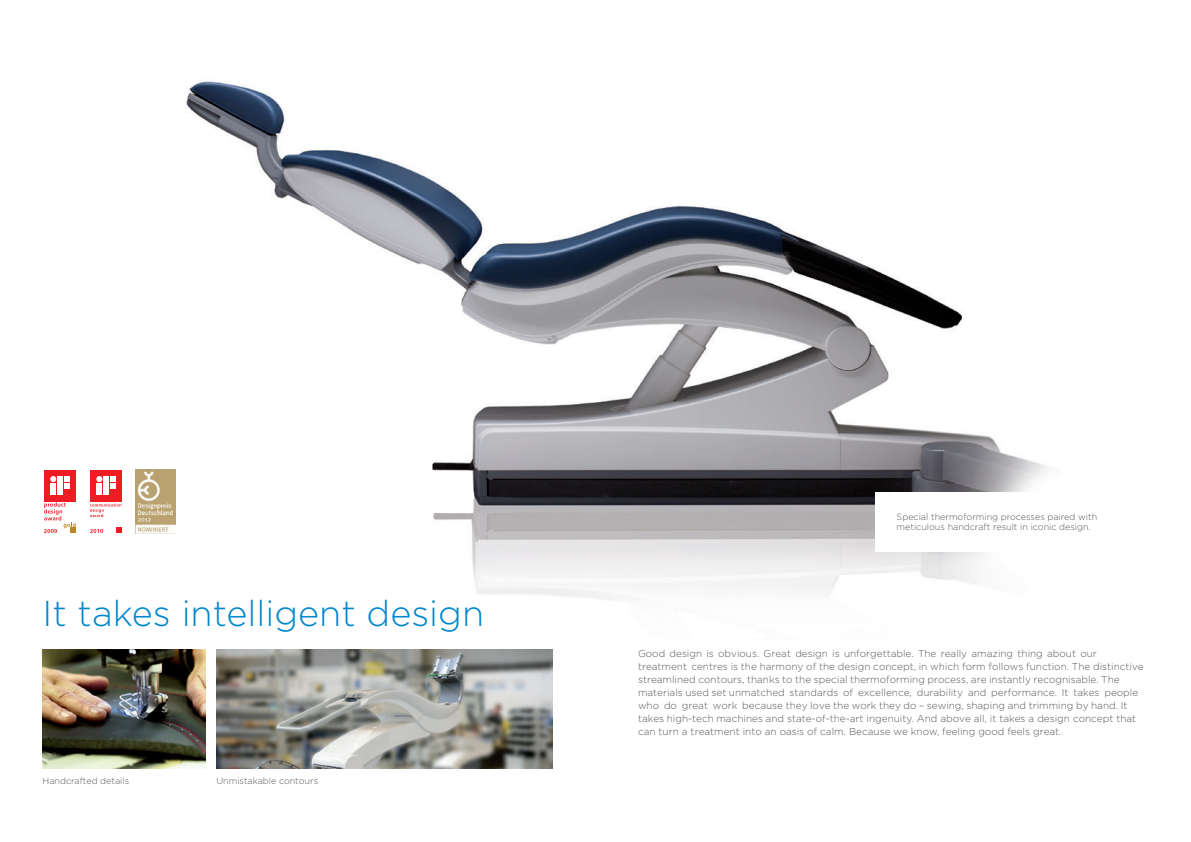
<style>
.page{position:relative;width:1191px;height:842px;background:#fff}
.page>*{position:absolute;margin:0;border:0;box-sizing:border-box;transform-origin:0 0}
.t1{font:300 36px "Gotham";color:#0088ce}
.t2{font:300 10px/13px "Gotham";color:#57585a}
.t3{font:300 9px/10px "Gotham";color:#57585a}
</style>
<div class="page">
<img style="left:135px;top:81px;width:916px;height:571px">
<div style="left:875px;top:492px;width:247px;height:59px;background:#fff"></div>
<img style="left:216px;top:649px;width:337px;height:119px">
<img style="left:43px;top:649px;width:162px;height:119px">
<svg style="left:44px;top:501px;width:32px;height:33px"></svg>
<div style="left:44px;top:470px;width:32px;height:31px;background:#ee1d23"></div>
<div style="left:51px;top:483px;width:5px;height:12px;background:#fff"></div>
<svg style="left:50px;top:476px;width:6px;height:6px"></svg>
<div style="left:57px;top:476px;width:6px;height:19px;background:#fff"></div>
<svg style="left:64px;top:476px;width:5px;height:12px"></svg>
<svg style="left:44px;top:502px;width:32px;height:31px"></svg>
<svg style="left:90px;top:503px;width:31px;height:14px"></svg>
<svg style="left:90px;top:529px;width:13px;height:4px"></svg>
<svg style="left:116px;top:528px;width:6px;height:5px"></svg>
<div style="left:90px;top:470px;width:32px;height:31px;background:#ee1d23"></div>
<div style="left:97px;top:483px;width:5px;height:12px;background:#fff"></div>
<svg style="left:96px;top:476px;width:6px;height:6px"></svg>
<div style="left:103px;top:476px;width:6px;height:19px;background:#fff"></div>
<svg style="left:110px;top:476px;width:5px;height:12px"></svg>
<img style="left:136px;top:469px;width:39px;height:64px">
<h1 class="t1" style="left:43px;top:590px;width:443px">It takes intelligent design</h1>
<p class="t3" style="left:43px;top:775px;width:88px">Handcrafted details</p>
<p class="t3" style="left:216px;top:775px;width:103px">Unmistakable contours</p>
<p class="t3" style="left:896px;top:512px;width:202px">Special thermoforming processes paired with meticulous handcraft result in iconic design.</p>
<p class="t2" style="left:638px;top:647px;width:507px">Good design is obvious. Great design is unforgettable. The really amazing thing about our treatment centres is the harmony of the design concept, in which form follows function. The distinctive streamlined contours, thanks to the special thermoforming process, are instantly recognisable. The materials used set unmatched standards of excellence, durability and performance. It takes people who do great work because they love the work they do – sewing, shaping and trimming by hand. It takes high-tech machines and state-of-the-art ingenuity. And above all, it takes a design concept that can turn a treatment into an oasis of calm. Because we know, feeling good feels great.</p>
</div>
